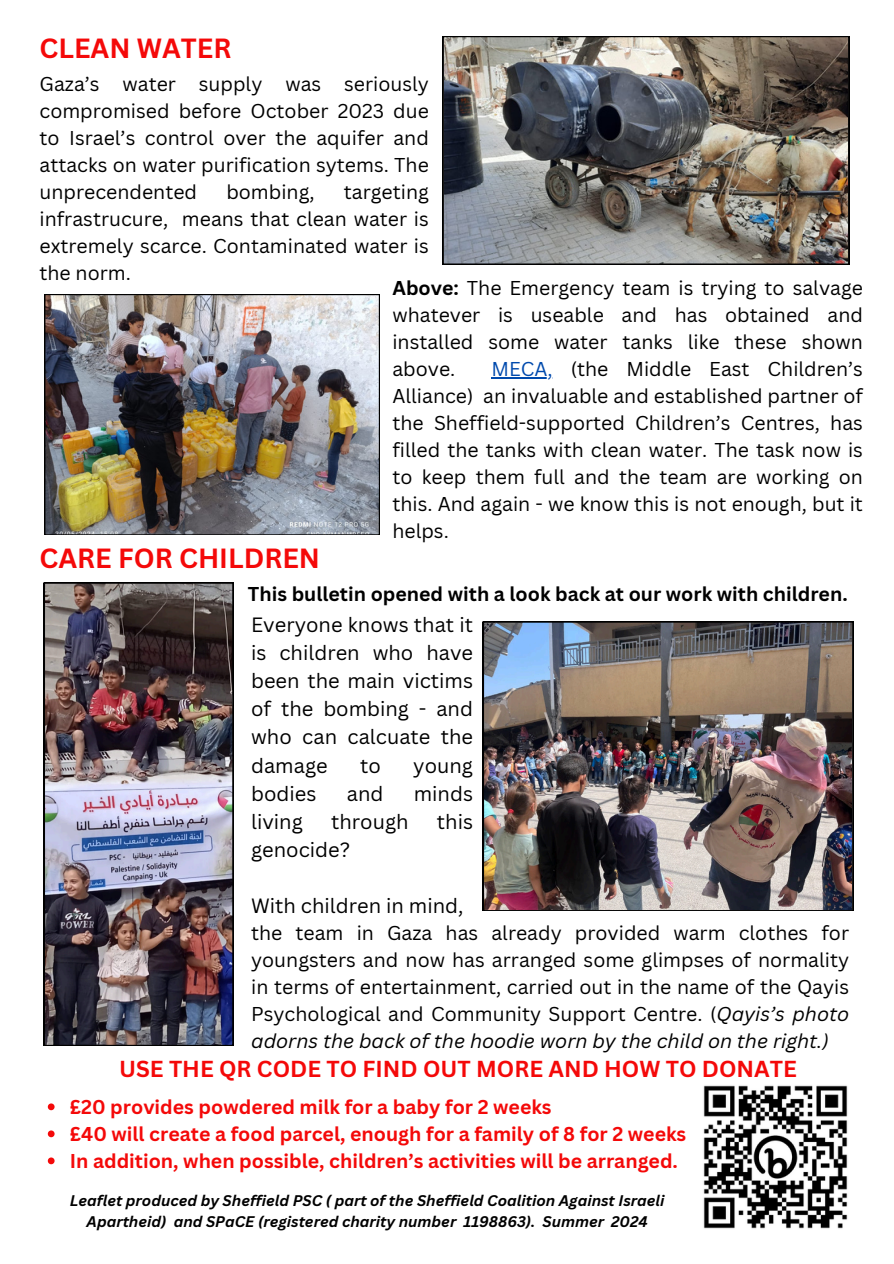
<style>
.page{position:relative;width:894px;height:1264px;background:#fff}
.page>*{position:absolute;margin:0;border:0;box-sizing:border-box;transform-origin:0 0}
.t1{font:700 27px "Canva Sans";color:#f40909}
.t2{font:700 22.5px "Canva Sans";color:#f40909}
.t3{font:20.1px/28.2px "Canva Sans";color:#000;text-align:justify}
.t4{font:19.5px/27px "Canva Sans";color:#000;text-align:justify}
.t5{font:700 19.5px "Canva Sans";color:#f40909}
.t6{font:700 19.5px "Canva Sans";color:#000}
.t7{font:italic 700 15px/20.2px "Canva Sans";color:#000;text-align:center}
.s1{font-weight:700}
.s2{color:#004aad}
.s3{font-style:italic}
</style>
<div class="page">
<img style="left:442px;top:36px;width:406px;height:228px">
<img style="left:44px;top:294px;width:336px;height:241px">
<img style="left:44px;top:582px;width:189px;height:463px">
<img style="left:703px;top:1085px;width:145px;height:144px">
<img style="left:483px;top:621px;width:370px;height:289px">
<hr style="left:491px;top:377px;width:61px;height:1px;background:#004aad">
<svg style="left:48px;top:1103px;width:7px;height:7px"></svg>
<svg style="left:48px;top:1130px;width:7px;height:7px"></svg>
<svg style="left:48px;top:1157px;width:7px;height:7px"></svg>
<h1 class="t1" style="left:39px;top:29px;width:193px">CLEAN WATER</h1>
<p class="t4" style="left:39px;top:70px;width:391px">Gaza’s water supply was seriously compromised before October 2023 due to Israel’s control over the aquifer and attacks on water purification sytems. The unprecendented</p>
<p class="t4" style="left:39px;top:178px;width:391px;text-indent:304px">targeting infrastrucure, means that clean water is extremely scarce. Contaminated water is the norm.</p>
<h3 class="t4" style="left:392px;top:274px;width:472px"><span class="s1">Above:</span> The Emergency team is trying to salvage whatever is useable and has obtained and installed some water tanks like these shown above.</h3>
<p class="t4" style="left:226px;top:178px;width:90px">bombing,</p>
<h4 class="t4" style="left:392px;top:355px;width:472px;text-indent:99px"><span class="s2">MECA,</span> (the Middle East Children’s Alliance) an invaluable and established partner of the Sheffield-supported Children’s Centres, has filled the tanks with clean water. The task now is to keep them full and the team are working on this. And again - we know this is not enough, but it helps.</h4>
<h4 class="t1" style="left:39px;top:539px;width:282px">CARE FOR CHILDREN</h4>
<p class="t6" style="left:248px;top:580px;width:601px">This bulletin opened with a look back at our work with children.</p>
<p class="t3" style="left:251px;top:610px;width:223px">Everyone knows that it is children who have been the main victims of the bombing - and who can calcuate the damage</p>
<p class="t3" style="left:360px;top:750px;width:22px">to</p>
<p class="t3" style="left:413px;top:750px;width:61px">young</p>
<p class="t3" style="left:251px;top:778px;width:67px">bodies</p>
<p class="t3" style="left:347px;top:778px;width:38px">and</p>
<p class="t3" style="left:413px;top:778px;width:61px">minds</p>
<p class="t3" style="left:251px;top:807px;width:53px">living</p>
<p class="t3" style="left:331px;top:807px;width:79px">through</p>
<p class="t3" style="left:437px;top:807px;width:38px">this</p>
<p class="t3" style="left:251px;top:835px;width:100px">genocide?</p>
<h4 class="t3" style="left:251px;top:891px;width:214px">With children in mind,</h4>
<p class="t4" style="left:251px;top:918px;width:599px">the team in Gaza has already provided warm clothes for youngsters and now has arranged some glimpses of normality in terms of entertainment, carried out in the name of the Qayis Psychological and Community Support Centre. (<span class="s3">Qayis’s photo adorns the back of the hoodie worn by the child on the right.)</span></p>
<h2 class="t2" style="left:119px;top:1053px;width:679px">USE THE QR CODE TO FIND OUT MORE AND HOW TO DONATE</h2>
<p class="t5" style="left:70px;top:1092px;width:483px">£20 provides powdered milk for a baby for 2 weeks</p>
<p class="t5" style="left:70px;top:1119px;width:618px">£40 will create a food parcel, enough for a family of 8 for 2 weeks</p>
<p class="t5" style="left:70px;top:1146px;width:609px">In addition, when possible, children’s activities will be arranged.</p>
<p class="t7" style="left:70px;top:1190px;width:596px">Leaflet produced by Sheffield PSC ( part of the Sheffield Coalition Against Israeli<br>Apartheid) and SPaCE (registered charity number 1198863). Summer 2024</p>
</div>
